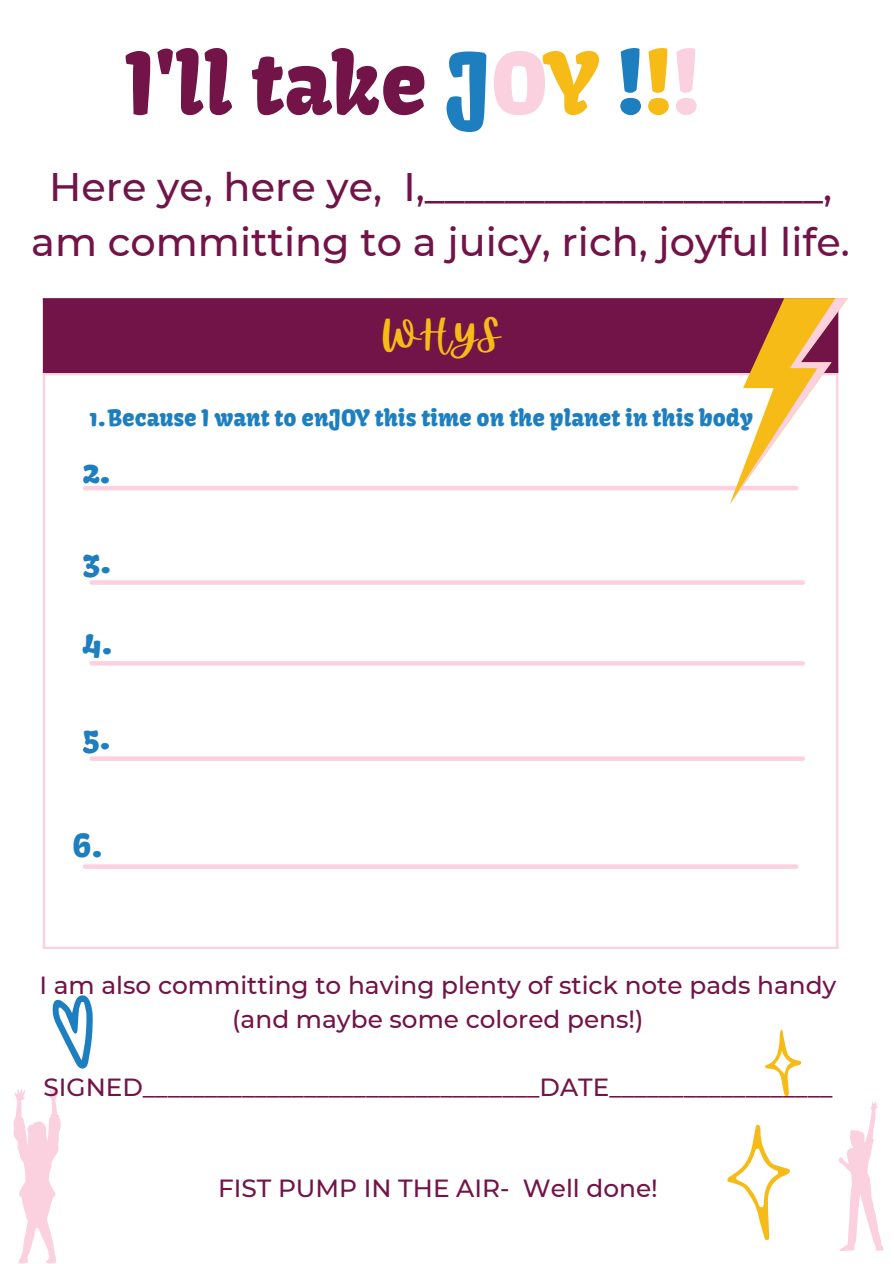
<style>
.page{position:relative;width:894px;height:1264px;background:#fff}
.page>*{position:absolute;margin:0;border:0;box-sizing:border-box;transform-origin:0 0}
.t1{font:83.7px "Kavoon";color:#721448}
.t2{font:42px "Apricots";color:#f6bb17}
.t3{font:500 39.75px "Montserrat";color:#721448}
.t4{font:31.95px "Kavoon";color:#1d7fc0}
.t5{font:500 24.75px/33.8px "Montserrat";color:#721448;text-align:center}
.t6{font:22.5px "Kavoon";color:#1d7fc0}
.s1{color:#1d7fc0}
.s2{color:#fbd1df}
.s3{color:#f6bb17}
</style>
<div class="page">
<div style="left:45px;top:300px;width:791px;height:73px;background:#721448"></div>
<hr style="left:43px;top:300px;width:2px;height:73px;background:#721448">
<hr style="left:43px;top:298px;width:795px;height:2px;background:#721448">
<hr style="left:43px;top:375px;width:2px;height:571px;background:#fbd1df">
<hr style="left:835px;top:375px;width:3px;height:571px;background:#fbd1df">
<hr style="left:43px;top:373px;width:795px;height:2px;background:#fbd1df">
<hr style="left:43px;top:946px;width:795px;height:3px;background:#fbd1df">
<hr style="left:85px;top:486px;width:710px;height:4px;background:#fbd1df">
<div style="left:92px;top:580px;width:710px;height:5px;background:#fbd1df"></div>
<hr style="left:92px;top:661px;width:710px;height:4px;background:#fbd1df">
<div style="left:92px;top:756px;width:710px;height:5px;background:#fbd1df"></div>
<svg style="left:85px;top:864px;width:710px;height:4px;background:#fbd5e1"></svg>
<svg style="left:729px;top:298px;width:118px;height:206px"></svg>
<svg style="left:839px;top:1101px;width:44px;height:149px"></svg>
<svg style="left:14px;top:1087px;width:47px;height:176px"></svg>
<svg style="left:727px;top:1029px;width:74px;height:211px"></svg>
<svg style="left:52px;top:995px;width:41px;height:74px"></svg>
<p class="t1" style="left:125px;top:32px;width:576px">I'll take <span class="s1">J</span><span class="s2">O</span><span class="s3">Y</span> <span class="s1">!</span><span class="s3">!</span><span class="s2">!</span></p>
<p class="t3" style="left:49px;top:162px;width:784px">Here ye, here ye, I,____________________,</p>
<p class="t3" style="left:31px;top:217px;width:819px">am committing to a juicy, rich, joyful life.</p>
<p class="t2" style="left:381px;top:311px;width:121px">WHYS</p>
<p class="t6" style="left:89px;top:403px;width:664px">1.Because I want to enJOY this time on the planet in this body</p>
<p class="t4" style="left:83px;top:452px;width:29px">2.</p>
<p class="t4" style="left:83px;top:542px;width:30px">3.</p>
<p class="t4" style="left:83px;top:622px;width:31px">4.</p>
<p class="t4" style="left:83px;top:718px;width:29px">5.</p>
<p class="t4" style="left:72px;top:825px;width:32px">6.</p>
<p class="t5" style="left:39px;top:968px;width:798px">I am also committing to having plenty of stick note pads handy (and maybe some colored pens!)</p>
<p class="t5" style="left:43px;top:1069px;width:790px">SIGNED________________________________DATE__________________</p>
<p class="t5" style="left:218px;top:1171px;width:441px">FIST PUMP IN THE AIR- Well done!</p>
</div>
